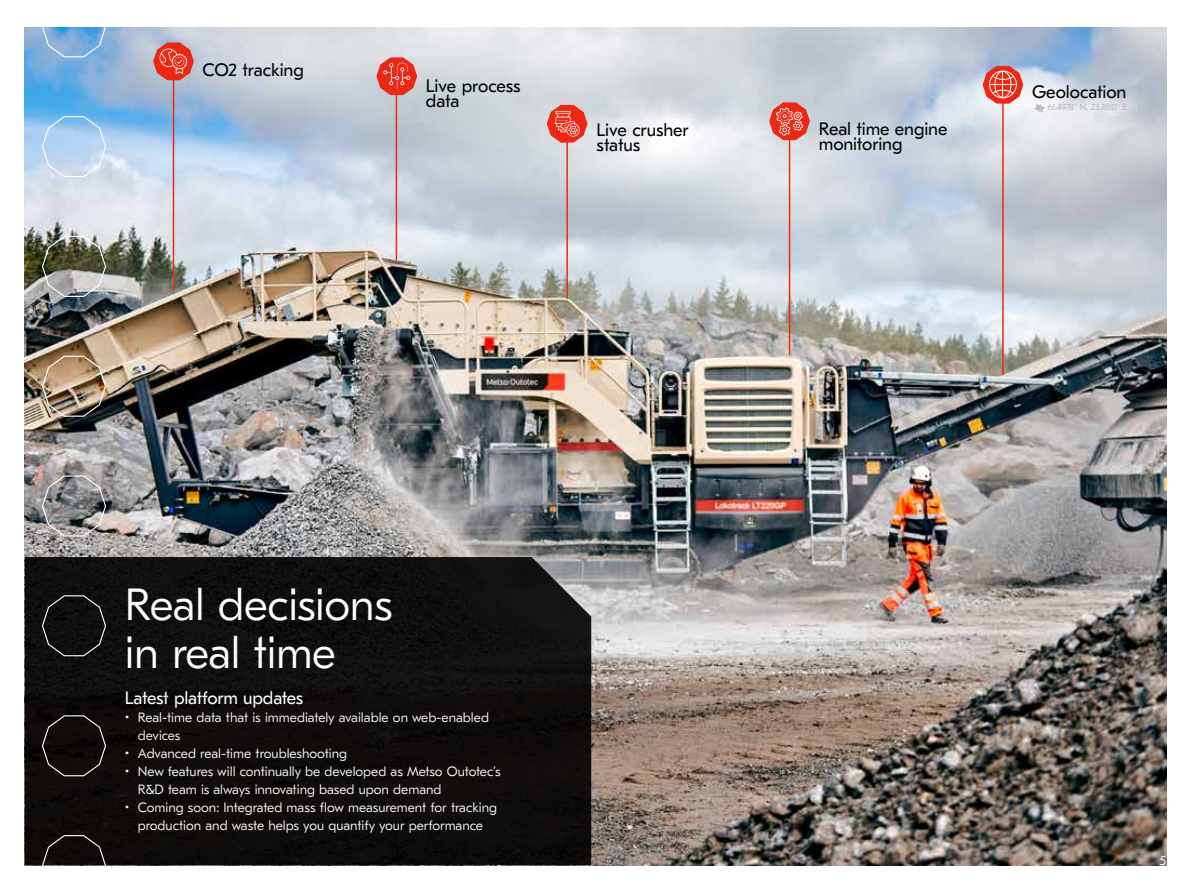
<style>
.page{position:relative;width:1191px;height:893px;background:#fff}
.page>*{position:absolute;margin:0;border:0;box-sizing:border-box;transform-origin:0 0}
.t1{font:300 45px/48px "GT Eesti Pro Text";letter-spacing:-.01em;color:#fff}
.t2{font:18px/15px "GT Eesti Pro Text";letter-spacing:-.005em;color:#000}
.t3{font:18px "GT Eesti Pro Text";letter-spacing:-.015em;color:#fff}
.t4{font:300 13.5px/18px "GT Eesti Pro Text";color:#fff}
.t5{font:300 9px "GT Eesti Pro Text";letter-spacing:-.04em;color:#b3b2b2}
</style>
<div class="page">
<img style="left:25px;top:28px;width:1141px;height:837px">
<svg style="left:25px;top:557px;width:566px;height:308px;background:#100f0e"></svg>
<hr style="left:1002px;top:102px;width:1px;height:273px;background:#eb2814">
<hr style="left:396px;top:94px;width:1px;height:166px;background:#eb2814">
<hr style="left:789px;top:119px;width:1px;height:236px;background:#eb2814">
<hr style="left:173px;top:69px;width:1px;height:222px;background:#eb2814">
<hr style="left:566px;top:128px;width:2px;height:170px;background:#eb2814">
<svg style="left:153px;top:43px;width:41px;height:37px;background:#e15c52"></svg>
<svg style="left:547px;top:105px;width:40px;height:38px;background:#e86457"></svg>
<svg style="left:376px;top:57px;width:41px;height:38px;background:#e55f52"></svg>
<svg style="left:769px;top:102px;width:41px;height:38px;background:#e66a5e"></svg>
<svg style="left:982px;top:66px;width:41px;height:38px;background:#e87269"></svg>
<svg style="left:1034px;top:104px;width:11px;height:9px"></svg>
<img style="left:41px;top:28px;width:66px;height:629px">
<svg style="left:41px;top:714px;width:66px;height:151px;background:#151211"></svg>
<h2 class="t2" style="left:203px;top:62px;width:103px">CO2 tracking</h2>
<h2 class="t2" style="left:426px;top:78px;width:96px">Live process data</h2>
<h2 class="t2" style="left:596px;top:122px;width:94px">Live crusher status</h2>
<h2 class="t2" style="left:819px;top:121px;width:130px">Real time engine monitoring</h2>
<h2 class="t2" style="left:1032px;top:85px;width:96px">Geolocation</h2>
<p class="t5" style="left:1047px;top:102px;width:81px">61.4978° N, 23.7610° E</p>
<h1 class="t1" style="left:125px;top:581px;width:269px">Real decisions in real time</h1>
<h2 class="t3" style="left:125px;top:688px;width:180px">Latest platform updates</h2>
<p class="t4" style="left:138px;top:708px;width:353px;text-indent:-13px">• Real-time data that is immediately available on web-enabled devices</p>
<p class="t4" style="left:125px;top:744px;width:223px">• Advanced real-time troubleshooting</p>
<p class="t4" style="left:138px;top:762px;width:364px;text-indent:-13px">• New features will continually be developed as Metso Outotec’s<br>R&amp;D team is always innovating based upon demand</p>
<p class="t4" style="left:125px;top:798px;width:373px;text-align:center">• Coming soon: Integrated mass flow measurement for tracking production and waste helps you quantify your performance</p>
<p class="t4" style="left:1159px;top:852px;width:8px">5</p>
</div>
